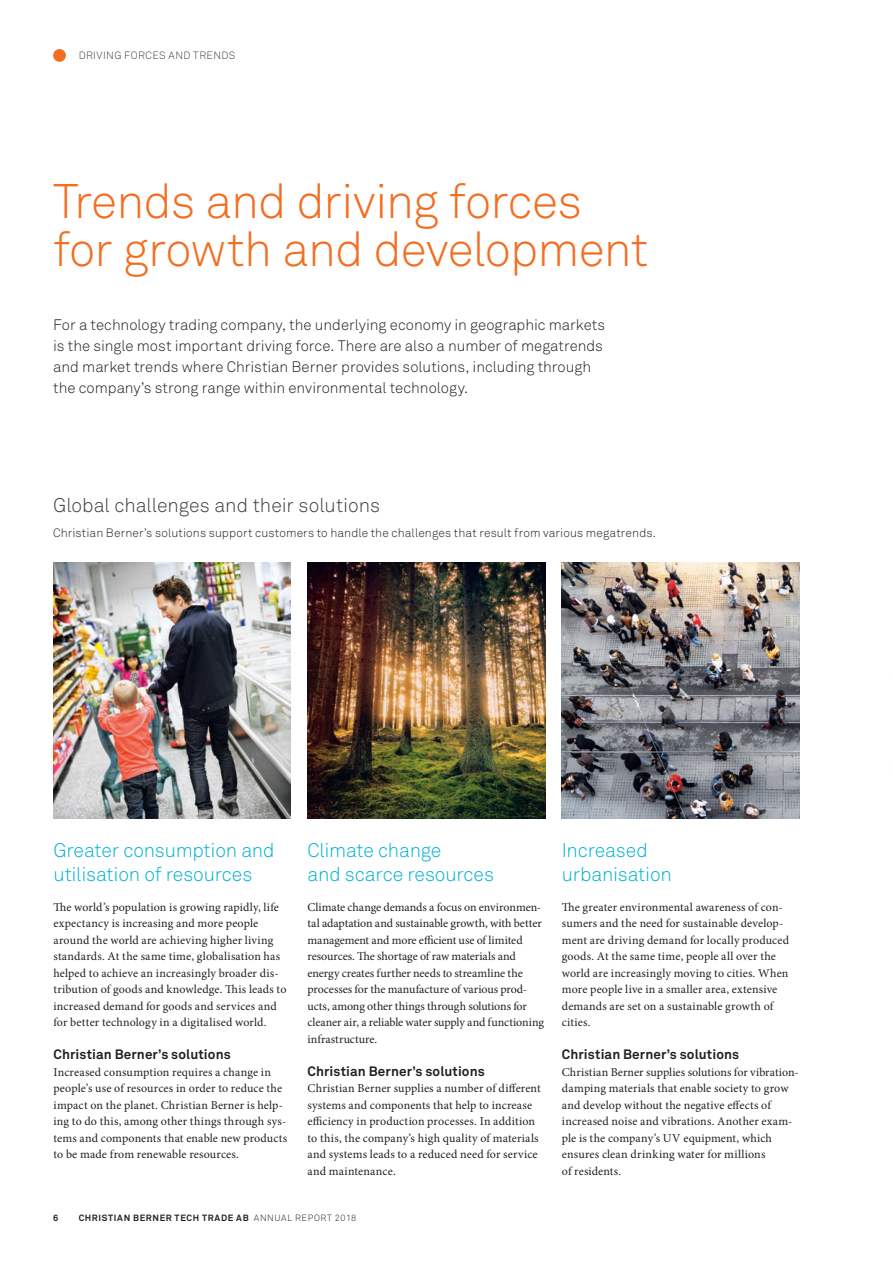
<style>
.page{position:relative;width:893px;height:1263px;background:#fff}
.page>*{position:absolute;margin:0;border:0;box-sizing:border-box;transform-origin:0 0}
.t1{font:48px/48px "Akkurat Light Pro";letter-spacing:-.02em;color:#f36e21}
.t2{font:19.5px/24px "Akkurat Light Pro";letter-spacing:-.01em;color:#00b1d5}
.t3{font:19.5px "Akkurat Light Pro";color:#3e3e3f}
.t4{font:15px/21px "Akkurat Light Pro";color:#231f20}
.t5{font:700 13.5px "Akkurat Pro";letter-spacing:.01em;color:#231f20}
.t6{font:12px/16.5px "Minion Pro";letter-spacing:.01em;color:#231f20}
.t7{font:12px "Akkurat Light Pro";letter-spacing:.01em;color:#231f20}
.t8{font:10.5px "Akkurat Light Pro";color:#3e3e3f}
.t9{font:700 9px "Akkurat Pro";letter-spacing:.07em;color:#231f20}
.s1{font-family:"Akkurat Light Pro";font-weight:400}
</style>
<div class="page">
<img style="left:53px;top:563px;width:238px;height:256px">
<img style="left:307px;top:562px;width:238px;height:256px">
<img style="left:562px;top:562px;width:237px;height:256px">
<div style="left:53px;top:49px;width:13px;height:13px;background:#f36e21;border-radius:50%"></div>
<p class="t8" style="left:79px;top:49px;width:14px">Driving</p>
<p class="t8" style="left:124px;top:49px;width:15px">forces</p>
<p class="t8" style="left:169px;top:49px;width:9px">and</p>
<p class="t8" style="left:193px;top:49px;width:8px">trends</p>
<h1 class="t1" style="left:53px;top:178px;width:597px">Trends and driving forces for growth and development</h1>
<p class="t4" style="left:53px;top:314px;width:553px">For a technology trading company, the underlying economy in geographic markets is the single most important driving force. There are also a number of megatrends and market trends where Christian Berner provides solutions, including through the company’s strong range within environmental technology.</p>
<h2 class="t3" style="left:53px;top:494px;width:328px">Global challenges and their solutions</h2>
<p class="t7" style="left:53px;top:526px;width:604px">Christian Berner’s solutions support customers to handle the challenges that result from various megatrends.</p>
<h2 class="t2" style="left:53px;top:839px;width:223px">Greater consumption and utilisation of resources</h2>
<p class="t6" style="left:53px;top:898px;width:235px">The world’s population is growing rapidly, life expectancy is increasing and more people around the world are achieving higher living standards. At the same time, globalisation has helped to achieve an increasingly broader dis&shy;tribution of goods and knowledge. This leads to increased demand for goods and services and for better technology in a digitalised world.</p>
<p class="t5" style="left:53px;top:1046px;width:179px">Christian Berner’s solutions</p>
<p class="t6" style="left:53px;top:1063px;width:235px">Increased consumption requires a change in people’s use of resources in order to reduce the impact on the planet. Christian Berner is help&shy;ing to do this, among other things through sys&shy;tems and components that enable new products to be made from renewable resources.</p>
<h2 class="t2" style="left:307px;top:839px;width:188px">Climate change<br>and scarce resources</h2>
<p class="t6" style="left:307px;top:898px;width:238px">Climate change demands a focus on environmen&shy;tal adaptation and sustainable growth, with better management and more efficient use of limited resources. The shortage of raw materials and energy creates further needs to streamline the processes for the manufacture of various prod&shy;ucts, among other things through solutions for cleaner air, a reliable water supply and functioning infrastructure.</p>
<p class="t5" style="left:307px;top:1062px;width:179px">Christian Berner’s solutions</p>
<p class="t6" style="left:307px;top:1080px;width:235px">Christian Berner supplies a number of different systems and components that help to increase efficiency in production processes. In addition to this, the company’s high quality of materials and systems leads to a reduced need for service and maintenance.</p>
<p class="t9" style="left:53px;top:1212px;width:7px">6</p>
<p class="t9" style="left:79px;top:1212px;width:279px">CHRISTIAN BERNER TECH TRADE AB <span class="s1">ANNUAL REPORT 2018</span></p>
<h2 class="t2" style="left:562px;top:839px;width:111px">Increased urbanisation</h2>
<p class="t6" style="left:562px;top:898px;width:229px">The greater environmental awareness of con&shy;sumers and the need for sustainable develop&shy;ment are driving demand for locally produced goods. At the same time, people all over the world are increasingly moving to cities. When more people live in a smaller area, extensive demands are set on a sustainable growth of cities.</p>
<p class="t5" style="left:562px;top:1046px;width:179px">Christian Berner’s solutions</p>
<p class="t6" style="left:562px;top:1063px;width:238px">Christian Berner supplies solutions for vibration&shy;damping materials that enable society to grow and develop without the negative effects of increased noise and vibrations. Another exam&shy;ple is the company’s UV equipment, which ensures clean drinking water for millions<br>of residents.</p>
</div>
